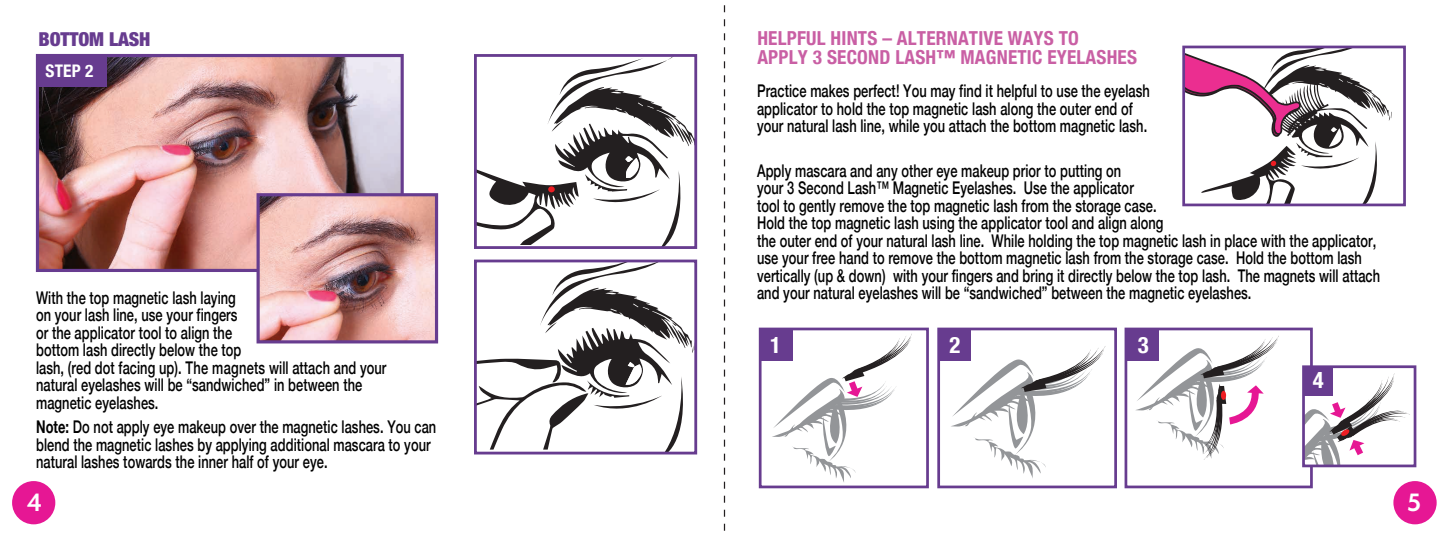
<style>
.page{position:relative;width:1449px;height:536px;background:#fff}
.page>*{position:absolute;margin:0;border:0;box-sizing:border-box;transform-origin:0 0}
.t1{font:700 condensed 22.75px "Helvetica Neue";color:#fff}
.t2{font:22.75px "Futura Maxi CG Demi";color:#fff}
.t3{font:700 condensed 19.25px/19.2px "Helvetica Neue";letter-spacing:.01em;color:#c95fa4}
.t4{font:900 condensed 19.25px "Helvetica Neue";letter-spacing:-.005em;color:#673c8f}
.t5{font:500 17.5px/17.5px "Helvetica Neue";letter-spacing:.005em;color:#000;scale:.73 1}
.t6{font:700 condensed 17.32px "Helvetica Neue";color:#fff}
.s1{font-weight:700}
</style>
<div class="page">
<svg style="left:478px;top:263px;width:215px;height:187px"></svg>
<svg style="left:478px;top:58px;width:215px;height:187px"></svg>
<svg style="left:724px;top:5px;width:1px;height:526px"></svg>
<div style="left:12px;top:481px;width:43px;height:43px;background:#e61794;border-radius:50%"></div>
<div style="left:1393px;top:481px;width:44px;height:43px;background:#e61794;border-radius:50%"></div>
<img style="left:40px;top:58px;width:360px;height:210px">
<div style="left:36px;top:54px;width:368px;height:218px;border:3px solid #673c8f"></div>
<div style="left:38px;top:56px;width:68px;height:31px;background:#673c8f"></div>
<img style="left:261px;top:197px;width:173px;height:142px">
<div style="left:257px;top:193px;width:181px;height:150px;border:3px solid #673c8f"></div>
<div style="left:474px;top:54px;width:223px;height:195px;border:3px solid #673c8f"></div>
<div style="left:474px;top:259px;width:223px;height:195px;border:3px solid #673c8f"></div>
<div style="left:759px;top:327px;width:170px;height:161px;border:3px solid #673c8f"></div>
<div style="left:937px;top:327px;width:180px;height:161px;border:3px solid #673c8f"></div>
<div style="left:1125px;top:327px;width:188px;height:161px;border:3px solid #673c8f"></div>
<svg style="left:951px;top:345px;width:154px;height:133px"></svg>
<svg style="left:772px;top:334px;width:140px;height:148px"></svg>
<div style="left:761px;top:328px;width:32px;height:33px;background:#673c8f"></div>
<div style="left:938px;top:328px;width:32px;height:33px;background:#673c8f"></div>
<div style="left:1126px;top:328px;width:33px;height:33px;background:#673c8f"></div>
<svg style="left:1135px;top:336px;width:144px;height:123px"></svg>
<div style="left:1302px;top:365px;width:114px;height:102px;border:3px solid #673c8f"></div>
<svg style="left:1304px;top:373px;width:106px;height:92px"></svg>
<div style="left:1304px;top:366px;width:28px;height:29px;background:#673c8f"></div>
<svg style="left:1186px;top:50px;width:206px;height:152px"></svg>
<div style="left:1182px;top:46px;width:224px;height:160px;border:3px solid #673c8f"></div>
<p class="t4" style="left:38px;top:28px;width:114px">BOTTOM LASH</p>
<p class="t6" style="left:46px;top:56px;width:49px">STEP 2</p>
<p class="t5" style="left:36px;top:287px;width:481px">With the top magnetic lash laying<br>on your lash line, use your fingers<br>or the applicator tool to align the<br>bottom lash directly below the top<br>lash, (red dot facing up). The magnets will attach and your natural eyelashes will be “sandwiched” in between the magnetic eyelashes.</p>
<p class="t5" style="left:36px;top:416px;width:550px"><span class="s1">Note:</span> Do not apply eye makeup over the magnetic lashes. You can blend the magnetic lashes by applying additional mascara to your natural lashes towards the inner half of your eye.</p>
<p class="t3" style="left:757px;top:27px;width:381px">HELPFUL HINTS – ALTERNATIVE WAYS TO<br>APPLY 3 SECOND LASH™ MAGNETIC EYELASHES</p>
<p class="t5" style="left:757px;top:81px;width:540px">Practice makes perfect! You may find it helpful to use the eyelash applicator to hold the top magnetic lash along the outer end of your natural lash line, while you attach the bottom magnetic lash.</p>
<p class="t5" style="left:757px;top:160px;width:855px">Apply mascara and any other eye makeup prior to putting on<br>your 3 Second Lash™ Magnetic Eyelashes. Use the applicator<br>tool to gently remove the top magnetic lash from the storage case.<br>Hold the top magnetic lash using the applicator tool and align along<br>the outer end of your natural lash line. While holding the top magnetic lash in place with the applicator, use your free hand to remove the bottom magnetic lash from the storage case. Hold the bottom lash vertically (up &amp; down) with your fingers and bring it directly below the top lash. The magnets will attach and your natural eyelashes will be “sandwiched” between the magnetic eyelashes.</p>
<h1 class="t1" style="left:770px;top:325px;width:12px">1</h1>
<h1 class="t1" style="left:950px;top:325px;width:12px">2</h1>
<h1 class="t1" style="left:1138px;top:325px;width:12px">3</h1>
<h1 class="t1" style="left:1313px;top:361px;width:12px">4</h1>
<h1 class="t2" style="left:27px;top:488px;width:17px">4</h1>
<h1 class="t2" style="left:1406px;top:488px;width:17px">5</h1>
</div>
